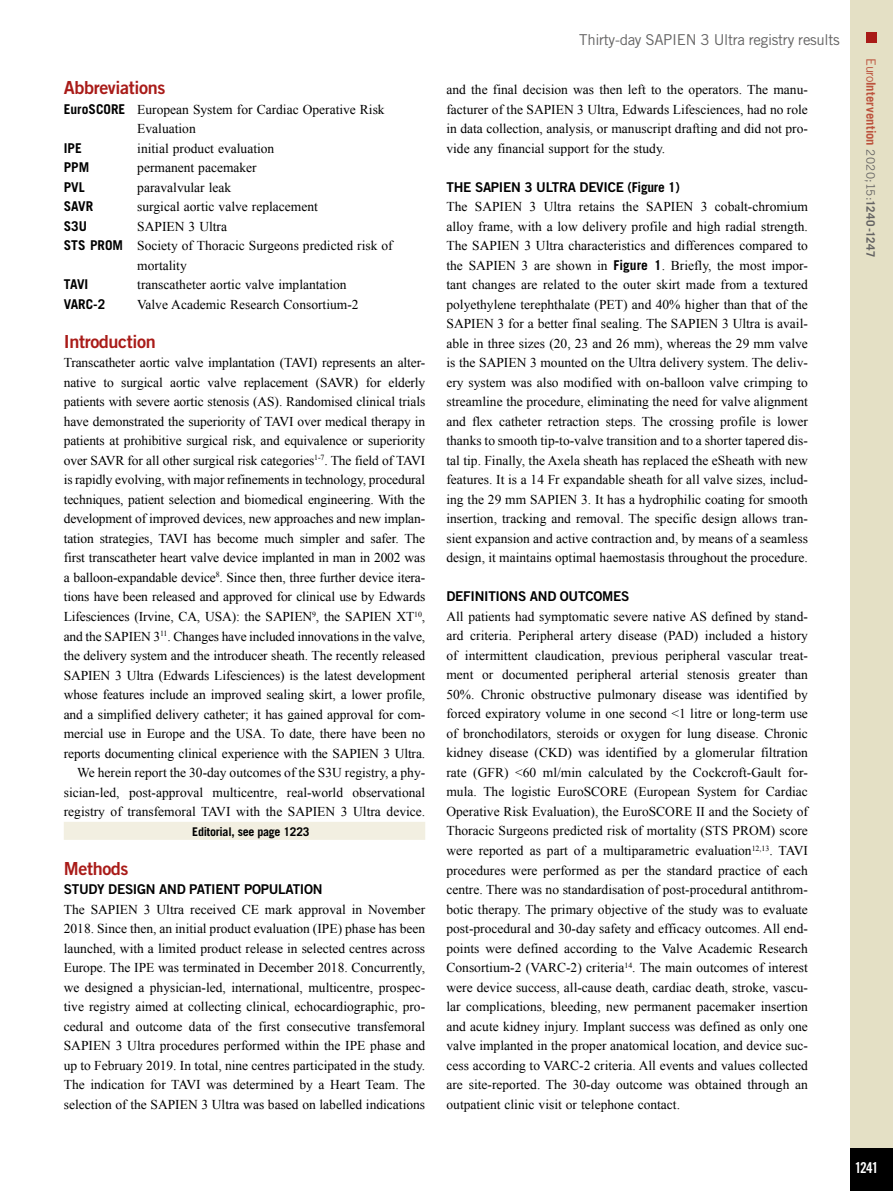
<style>
.page{position:relative;width:893px;height:1191px;background:#fff}
.page>*{position:absolute;margin:0;border:0;box-sizing:border-box;transform-origin:0 0}
.t1{font:18px "Trade Gothic LT Std Bd 2";letter-spacing:-.02em;color:#a91b18}
.t2{font:15px "Trade Gothic LT Std";letter-spacing:-.02em;color:#646363}
.t3{font:15px "Trade Gothic LT Std Bd Cn 20";color:#fff}
.t4{font:13.5px/19.5px "Times New Roman";letter-spacing:-.01em;color:#000;text-align:justify}
.t5{font:13.5px "Trade Gothic LT Std Bd 2";letter-spacing:-.02em;color:#000}
.t6{font:700 13.5px "Trade Gothic LT Std";color:#000}
.t7{font:13.5px "Trade Gothic LT Std Bd Cn 20";color:#fff}
.t8{font:700 12.75px "Trade Gothic LT Std";letter-spacing:.005em;color:#bc533d}
.t9{font:700 12px "Trade Gothic LT Std";letter-spacing:-.02em;color:#000}
.t10{font:700 11.7px "Trade Gothic LT Std";color:#646363}
.t11{font:11.7px "Trade Gothic LT Std";color:#646363}
.s1{font-family:"Trade Gothic LT Std";font-weight:700}
.s2{font-weight:400}
.s3{font-weight:400;font-size:11.7px;color:#646363}
.s4{font-size:11.7px;color:#646363}
.s5{font-family:"ITC Kabel Std";font-weight:500;font-size:15px}
.s6{font-family:"ITC Kabel Std";font-weight:500}
</style>
<div class="page">
<div style="left:850px;top:0;width:43px;height:1191px;background:#e4e0c5"></div>
<div style="left:850px;top:1148px;width:43px;height:43px;background:#000"></div>
<div style="left:866px;top:32px;width:11px;height:10px;background:#a91b18"></div>
<div style="left:64px;top:822px;width:361px;height:18px;background:#f2efe1"></div>
<h1 class="t1" style="left:64px;top:77px;width:103px">Abbreviations</h1>
<p class="t4" style="left:137px;top:99px;width:249px;text-indent:-73px"><span class="s1">EuroSCORE</span> European System for Cardiac Operative Risk<br>Evaluation</p>
<p class="t6" style="left:64px;top:140px;width:20px">IPE</p>
<p class="t4" style="left:137px;top:138px;width:139px">initial product evaluation</p>
<p class="t6" style="left:64px;top:159px;width:27px">PPM</p>
<p class="t4" style="left:137px;top:158px;width:121px">permanent pacemaker</p>
<p class="t6" style="left:64px;top:179px;width:23px">PVL</p>
<p class="t4" style="left:137px;top:177px;width:96px">paravalvular leak</p>
<p class="t6" style="left:64px;top:198px;width:31px">SAVR</p>
<p class="t4" style="left:137px;top:197px;width:182px">surgical aortic valve replacement</p>
<p class="t6" style="left:64px;top:218px;width:25px">S3U</p>
<p class="t4" style="left:137px;top:216px;width:91px">SAPIEN 3 Ultra</p>
<p class="t4" style="left:64px;top:236px;width:330px"><span class="s1">STS PROM</span> Society of Thoracic Surgeons predicted risk of</p>
<p class="t4" style="left:137px;top:255px;width:51px">mortality</p>
<p class="t6" style="left:64px;top:276px;width:26px">TAVI</p>
<p class="t4" style="left:137px;top:275px;width:211px">transcatheter aortic valve implantation</p>
<p class="t6" style="left:64px;top:296px;width:43px">VARC-2</p>
<p class="t4" style="left:137px;top:294px;width:223px">Valve Academic Research Consortium-2</p>
<h1 class="t1" style="left:64px;top:330px;width:94px">Introduction</h1>
<p class="t4" style="left:64px;top:353px;width:363px;text-align:right">Transcatheter aortic valve implantation (TAVI) represents an alter&shy;native to surgical aortic valve replacement (SAVR) for elderly patients with severe aortic stenosis (AS). Randomised clinical trials have demonstrated the superiority of TAVI over medical therapy in patients at prohibitive surgical risk, and equivalence or superiority over SAVR for all other surgical risk categories<sup>1-7</sup>. The field of TAVI is rapidly evolving, with major refinements in technology, procedural techniques, patient selection and biomedical engineering. With the development of improved devices, new approaches and new implan&shy;tation strategies, TAVI has become much simpler and safer. The first transcatheter heart valve device implanted in man in 2002 was a balloon-expandable device<sup>8</sup>. Since then, three further device itera&shy;tions have been released and approved for clinical use by Edwards Lifesciences (Irvine, CA, USA): the SAPIEN<sup>9</sup>, the SAPIEN XT<sup>10</sup>, and the SAPIEN 3<sup>11</sup>. Changes have included innovations in the valve, the delivery system and the introducer sheath. The recently released SAPIEN 3 Ultra (Edwards Lifesciences) is the latest development whose features include an improved sealing skirt, a lower profile, and a simplified delivery catheter; it has gained approval for com&shy;mercial use in Europe and the USA. To date, there have been no reports documenting clinical experience with the SAPIEN 3 Ultra.<br>We herein report the 30-day outcomes of the S3U registry, a phy&shy;sician-led, post-approval multicentre, real-world observational registry of transfemoral TAVI with the SAPIEN 3 Ultra device.</p>
<p class="t9" style="left:192px;top:824px;width:119px">Editorial, see page 1223</p>
<h1 class="t1" style="left:64px;top:857px;width:66px">Methods</h1>
<p class="t5" style="left:64px;top:881px;width:260px">STUDY DESIGN AND PATIENT POPULATION</p>
<p class="t4" style="left:64px;top:899px;width:363px">The SAPIEN 3 Ultra received CE mark approval in November 2018. Since then, an initial product evaluation (IPE) phase has been launched, with a limited product release in selected centres across Europe. The IPE was terminated in December 2018. Concurrently, we designed a physician-led, international, multicentre, prospec&shy;tive registry aimed at collecting clinical, echocardiographic, pro&shy;cedural and outcome data of the first consecutive transfemoral SAPIEN 3 Ultra procedures performed within the IPE phase and up to February 2019. In total, nine centres participated in the study.<br>The indication for TAVI was determined by a Heart Team. The selection of the SAPIEN 3 Ultra was based on labelled indications</p>
<p class="t2" style="left:579px;top:30px;width:262px">Thirty-day SAPIEN 3 Ultra registry results</p>
<p class="t4" style="left:446px;top:80px;width:363px">and the final decision was then left to the operators. The manu&shy;facturer of the SAPIEN 3 Ultra, Edwards Lifesciences, had no role in data collection, analysis, or manuscript drafting and did not pro&shy;vide any financial support for the study.</p>
<p class="t5" style="left:446px;top:179px;width:235px">THE SAPIEN 3 ULTRA DEVICE <span class="s1">(Figure 1)</span></p>
<p class="t4" style="left:446px;top:197px;width:363px">The SAPIEN 3 Ultra retains the SAPIEN 3 cobalt-chromium alloy frame, with a low delivery profile and high radial strength.<br>The SAPIEN 3 Ultra characteristics and differences compared to the SAPIEN 3 are shown in <span class="s1">Figure 1</span>. Briefly, the most impor&shy;tant changes are related to the outer skirt made from a textured polyethylene terephthalate (PET) and 40% higher than that of the SAPIEN 3 for a better final sealing. The SAPIEN 3 Ultra is avail&shy;able in three sizes (20, 23 and 26 mm), whereas the 29 mm valve is the SAPIEN 3 mounted on the Ultra delivery system. The deliv&shy;ery system was also modified with on-balloon valve crimping to streamline the procedure, eliminating the need for valve alignment and flex catheter retraction steps. The crossing profile is lower thanks to smooth tip-to-valve transition and to a shorter tapered dis&shy;tal tip. Finally, the Axela sheath has replaced the eSheath with new features. It is a 14 Fr expandable sheath for all valve sizes, includ&shy;ing the 29 mm SAPIEN 3. It has a hydrophilic coating for smooth insertion, tracking and removal. The specific design allows tran&shy;sient expansion and active contraction and, by means of a seamless design, it maintains optimal haemostasis throughout the procedure.</p>
<p class="t5" style="left:446px;top:588px;width:184px">DEFINITIONS AND OUTCOMES</p>
<p class="t4" style="left:446px;top:606px;width:363px">All patients had symptomatic severe native AS defined by stand&shy;ard criteria. Peripheral artery disease (PAD) included a history of intermittent claudication, previous peripheral vascular treat&shy;ment or documented peripheral arterial stenosis greater than 50%. Chronic obstructive pulmonary disease was identified by forced expiratory volume in one second &lt;1 litre or long-term use of bronchodilators, steroids or oxygen for lung disease. Chronic kidney disease (CKD) was identified by a glomerular filtration rate (GFR) &lt;60 ml/min calculated by the Cockcroft-Gault for&shy;mula. The logistic EuroSCORE (European System for Cardiac Operative Risk Evaluation), the EuroSCORE II and the Society of Thoracic Surgeons predicted risk of mortality (STS PROM) score were reported as part of a multiparametric evaluation<sup>12,13</sup>. TAVI procedures were performed as per the standard practice of each centre. There was no standardisation of post-procedural antithrom&shy;botic therapy. The primary objective of the study was to evaluate post-procedural and 30-day safety and efficacy outcomes. All end&shy;points were defined according to the Valve Academic Research Consortium-2 (VARC-2) criteria<sup>14</sup>. The main outcomes of interest were device success, all-cause death, cardiac death, stroke, vascu&shy;lar complications, bleeding, new permanent pacemaker insertion and acute kidney injury. Implant success was defined as only one valve implanted in the proper anatomical location, and device suc&shy;cess according to VARC-2 criteria. All events and values collected are site-reported. The 30-day outcome was obtained through an outpatient clinic visit or telephone contact.</p>
<p class="t8" style="left:879px;top:58px;width:200px;rotate:90deg"><span class="s2">Euro</span>Intervention <span class="s3">2020;15:</span><span class="s4">1240-1247</span></p>
<p class="t11" style="left:878px;top:164px;width:16px;rotate:90deg">19</p>
<p class="t10" style="left:878px;top:199px;width:56px;rotate:90deg"><span class="s5">e</span>1-<span class="s5">e</span>1247</p>
<p class="t3" style="left:855px;top:1158px;width:25px"><span class="s6">e</span>1241</p>
<p class="t7" style="left:862px;top:1160px;width:25px">1241</p>
</div>
